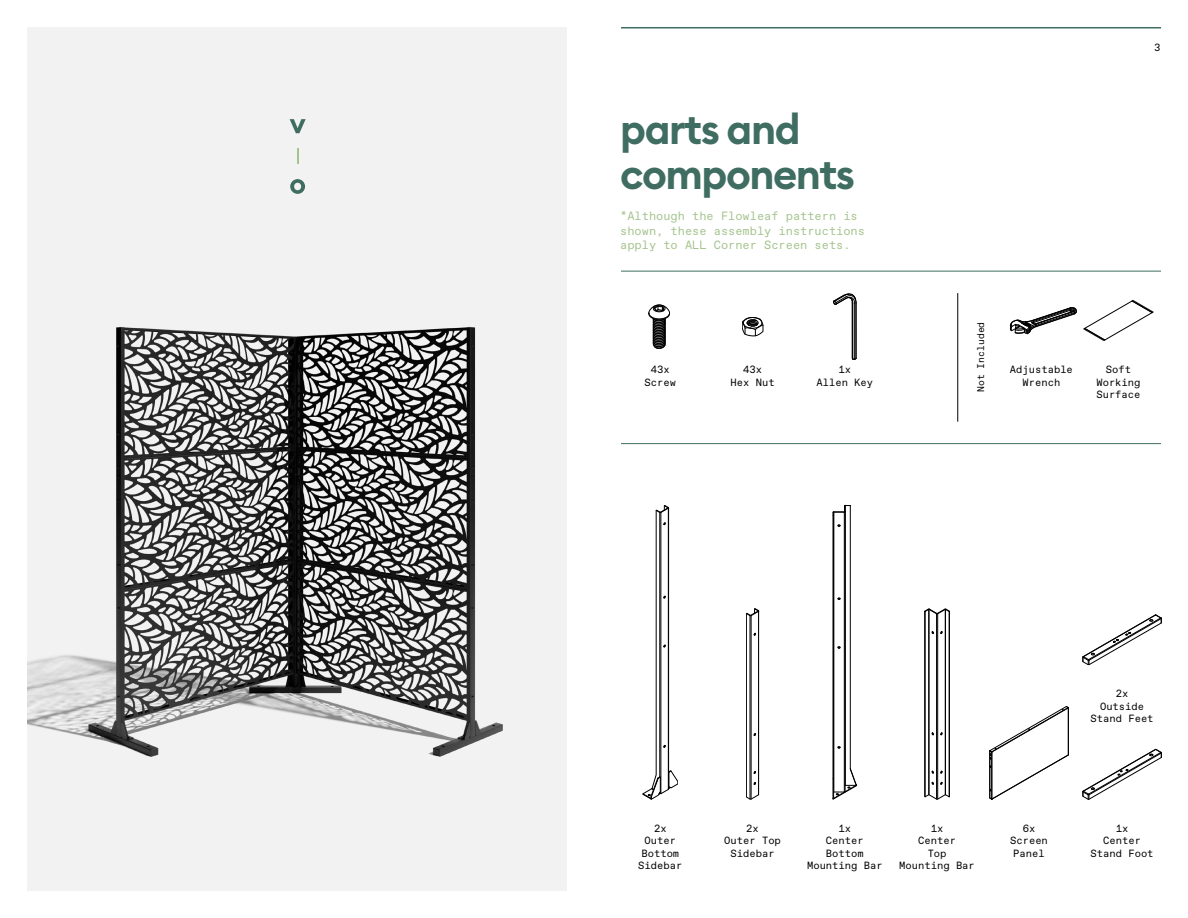
<style>
.page{position:relative;width:1188px;height:918px;background:#fff}
.page>*{position:absolute;margin:0;border:0;box-sizing:border-box;transform-origin:0 0}
.t1{font:600 42px/45px "Euclid Circular B";letter-spacing:-.035em;color:#406d61}
.t2{font:12px/14.4px "ABC Favorit Mono";color:#a5c38e}
.t3{font:10.5px/12.6px "ABC Favorit Mono";color:#000;text-align:center}
.t4{font:9.75px "ABC Favorit Mono";color:#000}
</style>
<div class="page">
<hr style="left:621px;top:27px;width:540px;height:1px;background:#406d61">
<hr style="left:621px;top:271px;width:540px;height:1px;background:#406d61">
<hr style="left:621px;top:443px;width:540px;height:1px;background:#406d61">
<svg style="left:742px;top:317px;width:21px;height:19px"></svg>
<svg style="left:649px;top:305px;width:21px;height:44px"></svg>
<hr style="left:856px;top:303px;width:1px;height:56px;background:#000">
<hr style="left:852px;top:302px;width:1px;height:56px;background:#000">
<hr style="left:853px;top:303px;width:1px;height:56px;background:#000">
<hr style="left:854px;top:304px;width:1px;height:55px;background:#000">
<svg style="left:833px;top:294px;width:23px;height:11px"></svg>
<svg style="left:643px;top:505px;width:35px;height:294px"></svg>
<svg style="left:746px;top:609px;width:13px;height:190px"></svg>
<svg style="left:833px;top:505px;width:24px;height:294px"></svg>
<svg style="left:925px;top:609px;width:25px;height:190px"></svg>
<hr style="left:945px;top:609px;width:1px;height:186px;background:#000">
<hr style="left:937px;top:614px;width:1px;height:185px;background:#000">
<hr style="left:936px;top:614px;width:1px;height:185px;background:#000">
<hr style="left:929px;top:609px;width:1px;height:186px;background:#000">
<svg style="left:1083px;top:615px;width:79px;height:50px"></svg>
<svg style="left:1083px;top:749px;width:79px;height:50px"></svg>
<svg style="left:990px;top:706px;width:79px;height:94px"></svg>
<div style="left:27px;top:27px;width:540px;height:864px;background:#f2f2f2"></div>
<img style="left:27px;top:327px;width:476px;height:430px">
<svg style="left:290px;top:119px;width:16px;height:14px"></svg>
<svg style="left:290px;top:179px;width:15px;height:15px"></svg>
<svg style="left:297px;top:149px;width:1px;height:15px"></svg>
<svg style="left:1083px;top:300px;width:70px;height:41px"></svg>
<hr style="left:957px;top:293px;width:1px;height:129px;background:#000">
<svg style="left:1010px;top:308px;width:66px;height:26px"></svg>
<h1 class="t1" style="left:620px;top:107px;width:236px">parts and components</h1>
<p class="t2" style="left:620px;top:209px;width:246px">*Although the Flowleaf pattern is shown, these assembly instructions apply to ALL Corner Screen sets.</p>
<p class="t3" style="left:1154px;top:41px;width:8px">3</p>
<p class="t4" style="left:975px;top:392px;width:72px;rotate:-90deg">Not Included</p>
<p class="t3" style="left:645px;top:363px;width:33px">43x<br>Screw</p>
<p class="t3" style="left:731px;top:363px;width:46px">43x<br>Hex Nut</p>
<p class="t3" style="left:817px;top:363px;width:58px">1x<br>Allen Key</p>
<p class="t3" style="left:1010px;top:363px;width:64px">Adjustable<br>Wrench</p>
<p class="t3" style="left:1096px;top:363px;width:46px">Soft<br>Working<br>Surface</p>
<p class="t3" style="left:638px;top:822px;width:46px">2x<br>Outer<br>Bottom<br>Sidebar</p>
<p class="t3" style="left:724px;top:822px;width:58px">2x<br>Outer Top<br>Sidebar</p>
<p class="t3" style="left:807px;top:822px;width:77px">1x<br>Center<br>Bottom<br>Mounting Bar</p>
<p class="t3" style="left:899px;top:822px;width:77px">1x<br>Center<br>Top<br>Mounting Bar</p>
<p class="t3" style="left:1010px;top:822px;width:39px">6x<br>Screen<br>Panel</p>
<p class="t3" style="left:1091px;top:687px;width:64px">2x<br>Outside<br>Stand Feet</p>
<p class="t3" style="left:1091px;top:822px;width:64px">1x<br>Center<br>Stand Foot</p>
</div>
